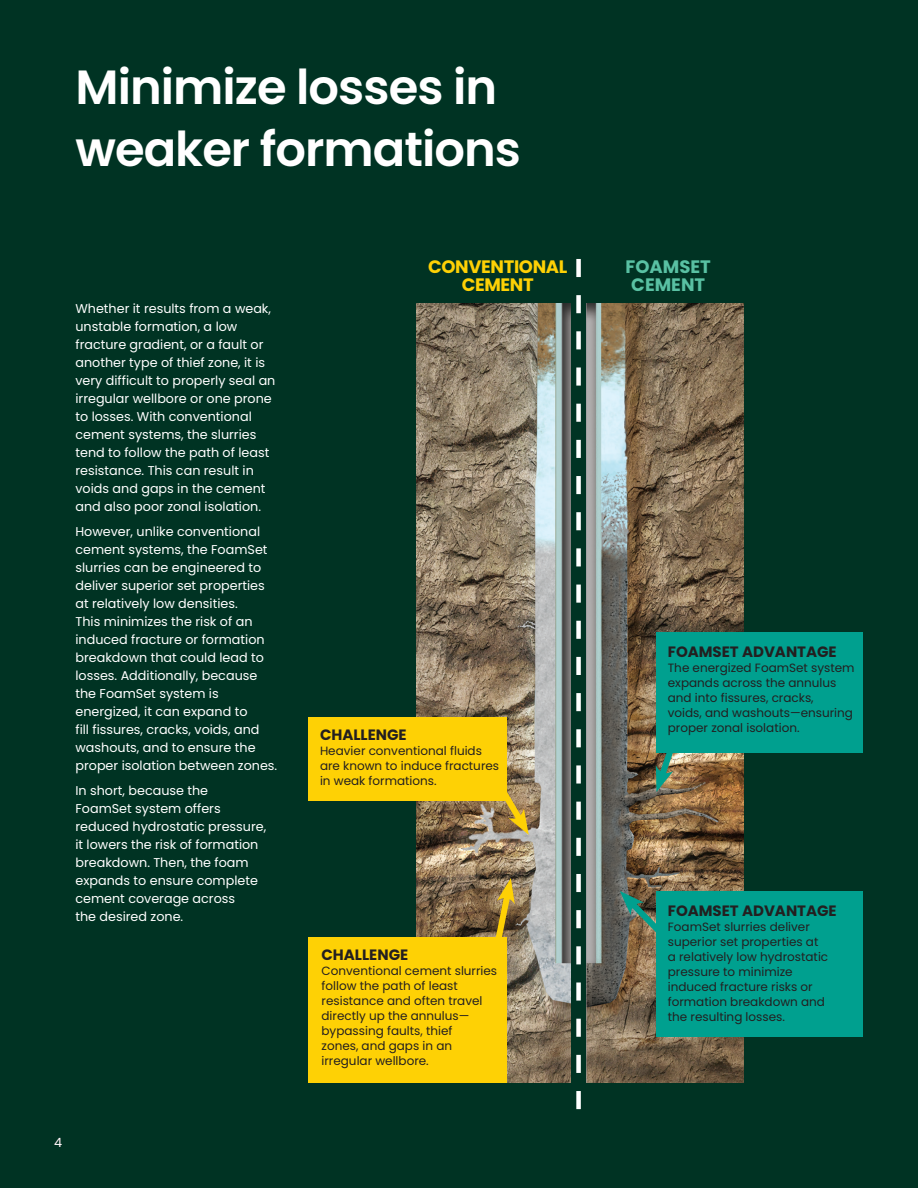
<style>
.page{position:relative;width:918px;height:1188px;background:#003323}
.page>*{position:absolute;margin:0;border:0;box-sizing:border-box;transform-origin:0 0}
._32pt-headline{font:600 48px/61.5px "Poppins";letter-spacing:-.02em;color:#fff}
.t1{font:700 18px/18px "Poppins";letter-spacing:-.02em;color:#fed105;text-align:center}
.t2{font:700 18px/18px "Poppins";color:#59c1a3;text-align:center}
.t3{font:700 15px "Poppins";color:#231f20}
._8_5pt-body_text-OFS{font:12.75px/18px "Poppins";color:#fff}
.t4{font:12px/15px "Poppins";color:#231f20}
</style>
<div class="page">
<img style="left:416px;top:303px;width:155px;height:780px">
<img style="left:586px;top:303px;width:157px;height:780px">
<div style="left:309px;top:717px;width:198px;height:83px;background:#fed105"></div>
<svg style="left:485px;top:878px;width:30px;height:100px;background:#967c40"></svg>
<svg style="left:654px;top:733px;width:27px;height:59px"></svg>
<svg style="left:620px;top:891px;width:36px;height:51px;background:#5c6d59"></svg>
<svg style="left:490px;top:774px;width:39px;height:61px"></svg>
<svg style="left:576px;top:259px;width:5px;height:850px"></svg>
<div style="left:656px;top:632px;width:206px;height:121px;background:#00a08f"></div>
<div style="left:656px;top:891px;width:206px;height:146px;background:#00a08f"></div>
<div style="left:309px;top:937px;width:198px;height:146px;background:#fed105"></div>
<p class="_32pt-headline" style="left:75px;top:57px;width:447px">Minimize losses in weaker formations</p>
<p class="_8_5pt-body_text-OFS" style="left:75px;top:300px;width:201px">Whether it results from a weak, unstable formation, a low fracture gradient, or a fault or another type of thief zone, it is very difficult to properly seal an irregular wellbore or one prone to losses. With conventional cement systems, the slurries tend to follow the path of least resistance. This can result in voids and gaps in the cement and also poor zonal isolation.</p>
<p class="_8_5pt-body_text-OFS" style="left:75px;top:523px;width:203px">However, unlike conventional cement systems, the FoamSet slurries can be engineered to deliver superior set properties at relatively low densities.<br>This minimizes the risk of an induced fracture or formation breakdown that could lead to losses. Additionally, because the FoamSet system is energized, it can expand to<br>fill fissures, cracks, voids, and washouts, and to ensure the proper isolation between zones.</p>
<p class="_8_5pt-body_text-OFS" style="left:75px;top:782px;width:192px">In short, because the<br>FoamSet system offers reduced hydrostatic pressure, it lowers the risk of formation breakdown. Then, the foam expands to ensure complete cement coverage across<br>the desired zone.</p>
<p class="_8_5pt-body_text-OFS" style="left:54px;top:1134px;width:10px">4</p>
<p class="t1" style="left:428px;top:258px;width:141px">CONVENTIONAL<br>CEMENT</p>
<p class="t2" style="left:626px;top:258px;width:87px">FOAMSET<br>CEMENT</p>
<p class="t3" style="left:320px;top:726px;width:88px">CHALLENGE</p>
<p class="t4" style="left:320px;top:743px;width:181px">Heavier conventional fluids are known to induce fractures in weak formations.</p>
<p class="t3" style="left:322px;top:946px;width:88px">CHALLENGE</p>
<p class="t4" style="left:322px;top:963px;width:177px">Conventional cement slurries follow the path of least resistance and often travel directly up the annulus— bypassing faults, thief<br>zones, and gaps in an irregular wellbore.</p>
<p class="t3" style="left:668px;top:643px;width:170px">FOAMSET ADVANTAGE</p>
<p class="t4" style="left:668px;top:661px;width:188px">The energized FoamSet system expands across the annulus and into fissures, cracks,<br>voids, and washouts—ensuring proper zonal isolation.</p>
<p class="t3" style="left:668px;top:902px;width:170px">FOAMSET ADVANTAGE</p>
<p class="t4" style="left:668px;top:919px;width:162px">FoamSet slurries deliver superior set properties at a relatively low hydrostatic pressure to minimize induced fracture risks or formation breakdown and the resulting losses.</p>
</div>
